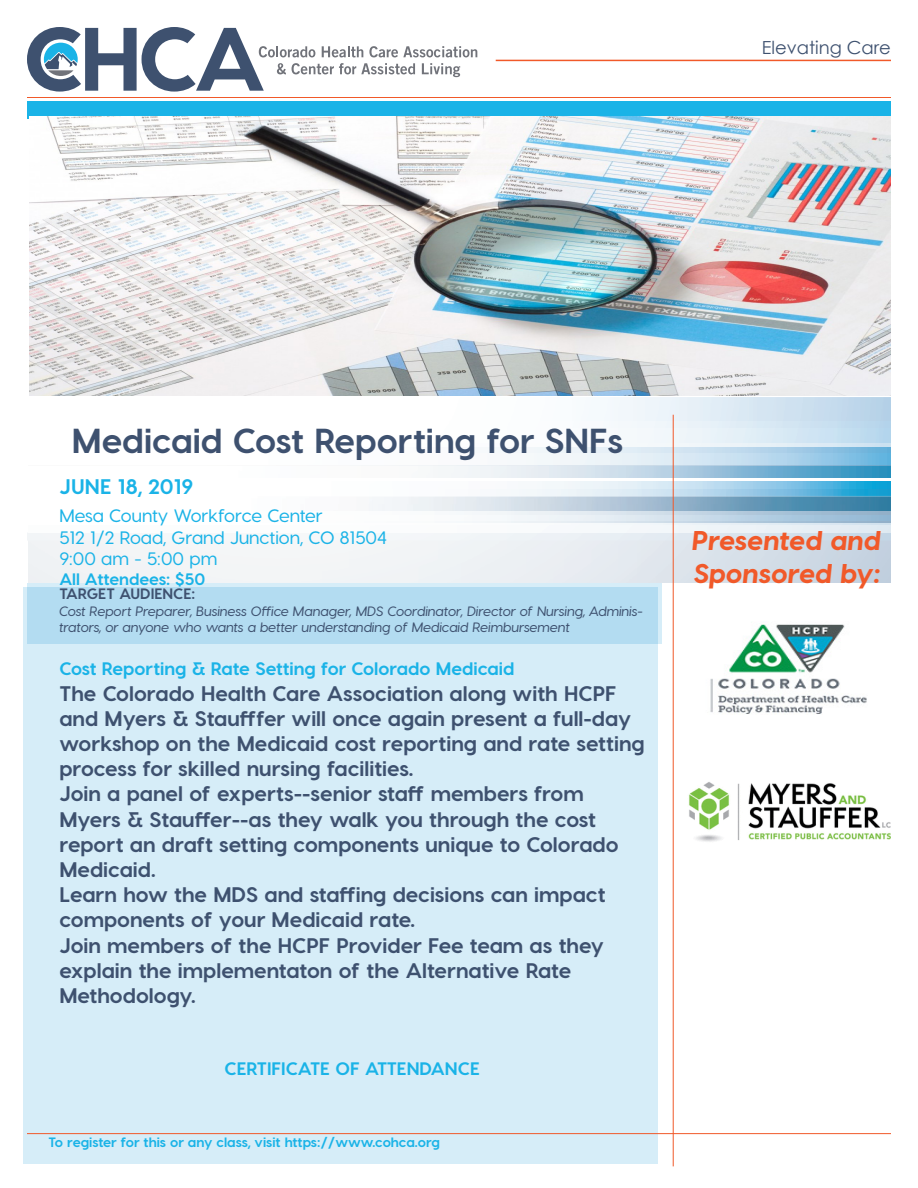
<style>
.page{position:relative;width:918px;height:1188px;background:#fff}
.page>*{position:absolute;margin:0;border:0;box-sizing:border-box;transform-origin:0 0}
.t1{font:700 34.5px "Visby CF";color:#3e516f}
.t2{font:italic 800 27px/32.4px "Visby CF";color:#f15929}
.t3{font:700 21px/25.2px "Visby CF";color:#3e516f}
.t4{font:700 21px "Visby CF";color:#1ab3e7}
.t5{font:500 18px "Visby CF";color:#1ab3e7}
.t6{font:700 18px "Visby CF";color:#1ab3e7}
.t7{font:18px "Century Gothic";color:#3e516f}
.t8{font:700 16.5px "Visby CF";color:#1ab3e7}
.t9{font:700 15px "Visby CF";color:#3e516f}
.t10{font:italic 500 13.5px/16.2px "Visby CF";color:#3e516f}
.t11{font:700 13.5px "Visby CF";color:#1ab3e7}
</style>
<div class="page">
<div style="left:23px;top:587px;width:634px;height:577px;background:#d6edf8"></div>
<div style="left:27px;top:583px;width:635px;height:61px;background:#b3dcf1"></div>
<img style="left:392px;top:397px;width:499px;height:70px">
<img style="left:369px;top:496px;width:522px;height:16px">
<img style="left:519px;top:489px;width:372px;height:7px">
<img style="left:392px;top:421px;width:499px;height:22px">
<img style="left:438px;top:467px;width:453px;height:10px">
<img style="left:542px;top:482px;width:349px;height:7px">
<svg style="left:27px;top:27px;width:450px;height:65px"></svg>
<div style="left:27px;top:102px;width:864px;height:17px;background:#1ab3e7"></div>
<hr style="left:673px;top:415px;width:1px;height:751px;background:#f15929">
<hr style="left:27px;top:97px;width:864px;height:1px;background:#f15929">
<hr style="left:27px;top:1133px;width:864px;height:1px;background:#f15929">
<hr style="left:496px;top:60px;width:395px;height:1px;background:#f15929">
<img style="left:29px;top:117px;width:862px;height:278px">
<img style="left:688px;top:782px;width:203px;height:60px">
<img style="left:710px;top:624px;width:157px;height:90px">
<p class="t7" style="left:762px;top:35px;width:131px">Elevating Care</p>
<p class="t1" style="left:72px;top:419px;width:553px">Medicaid Cost Reporting for SNFs</p>
<p class="t4" style="left:60px;top:473px;width:135px">JUNE 18, 2019</p>
<p class="t5" style="left:59px;top:505px;width:265px">Mesa County Workforce Center</p>
<p class="t5" style="left:59px;top:527px;width:329px">512 1/2 Road, Grand Junction, CO 81504</p>
<p class="t5" style="left:59px;top:548px;width:159px">9:00 am - 5:00 pm</p>
<p class="t8" style="left:59px;top:569px;width:147px">All Attendees: $50</p>
<p class="t9" style="left:59px;top:585px;width:137px">TARGET AUDIENCE:</p>
<p class="t10" style="left:59px;top:603px;width:585px">Cost Report Preparer, Business Office Manager, MDS Coordinator, Director of Nursing, Adminis&shy;trators, or anyone who wants a better understanding of Medicaid Reimbursement</p>
<p class="t6" style="left:59px;top:658px;width:457px">Cost Reporting &amp; Rate Setting for Colorado Medicaid</p>
<p class="t3" style="left:59px;top:680px;width:587px">The Colorado Health Care Association along with HCPF and Myers &amp; Staufffer will once again present a full-day workshop on the Medicaid cost reporting and rate setting process for skilled nursing facilities.</p>
<p class="t3" style="left:59px;top:781px;width:526px">Join a panel of experts--senior staff members from</p>
<p class="t3" style="left:59px;top:806px;width:561px">Myers &amp; Stauffer--as they walk you through the cost report an draft setting components unique to Colorado<br>Medicaid.</p>
<p class="t3" style="left:59px;top:882px;width:548px">Learn how the MDS and staffing decisions can impact components of your Medicaid rate.</p>
<p class="t3" style="left:59px;top:932px;width:546px">Join members of the HCPF Provider Fee team as they explain the implementaton of the Alternative Rate<br>Methodology.</p>
<p class="t6" style="left:224px;top:1057px;width:257px">CERTIFICATE OF ATTENDANCE</p>
<p class="t11" style="left:49px;top:1134px;width:393px">To register for this or any class, visit https://www.cohca.org</p>
<p class="t2" style="left:693px;top:525px;width:190px">Presented and<br>Sponsored by:</p>
</div>
